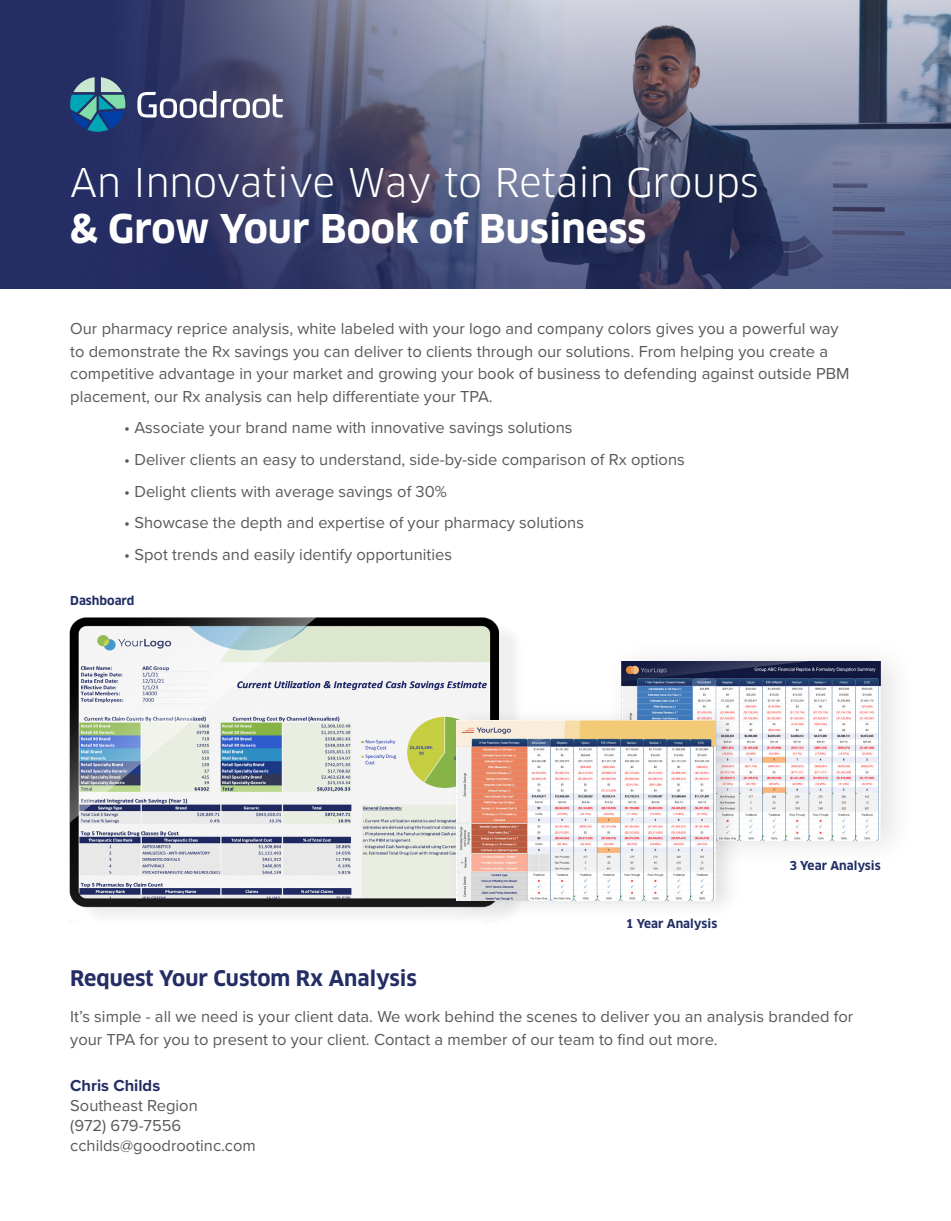
<style>
.page{position:relative;width:951px;height:1221px;background:#fff}
.page>*{position:absolute;margin:0;border:0;box-sizing:border-box;transform-origin:0 0}
.t1{font:38.7px "Clan Pro";color:#fff}
.t2{font:700 38.7px "Clan Pro";color:#fff}
.t3{font:700 21px "Clan Pro";color:#242d64}
.t4{font:16.5px/22.5px "Proxima Nova";color:#575a5b}
.t5{font:700 16.5px "Proxima Nova";color:#242d64}
.t6{font:700 12px "Clan Pro";color:#212f65}
</style>
<div class="page">
<svg style="left:0;top:0;width:950px;height:288px;background:#585f82"></svg>
<svg style="left:70px;top:77px;width:55px;height:55px;background:#3d7994"></svg>
<svg style="left:137px;top:91px;width:146px;height:27px"></svg>
<img style="left:69px;top:617px;width:441px;height:304px">
<div style="left:603px;top:636px;width:314px;height:234px;background:#231f20;opacity:.13"></div>
<img style="left:621px;top:661px;width:259px;height:179px">
<div style="left:449px;top:706px;width:292px;height:212px;background:#231f20;opacity:.13"></div>
<img style="left:456px;top:720px;width:259px;height:180px">
<p class="t1" style="left:70px;top:160px;width:690px">An Innovative Way to Retain Groups</p>
<p class="t2" style="left:70px;top:206px;width:577px">&amp; Grow Your Book of Business</p>
<p class="t4" style="left:70px;top:317px;width:780px">Our pharmacy reprice analysis, white labeled with your logo and company colors gives you a powerful way to demonstrate the Rx savings you can deliver to clients through our solutions. From helping you create a competitive advantage in your market and growing your book of business to defending against outside PBM placement, our Rx analysis can help differentiate your TPA.</p>
<p class="t4" style="left:124px;top:416px;width:449px">• Associate your brand name with innovative savings solutions</p>
<p class="t4" style="left:124px;top:447px;width:562px">• Deliver clients an easy to understand, side-by-side comparison of Rx options</p>
<p class="t4" style="left:124px;top:479px;width:324px">• Delight clients with average savings of 30%</p>
<p class="t4" style="left:124px;top:510px;width:461px">• Showcase the depth and expertise of your pharmacy solutions</p>
<p class="t4" style="left:124px;top:542px;width:329px">• Spot trends and easily identify opportunities</p>
<p class="t6" style="left:70px;top:594px;width:66px">Dashboard</p>
<p class="t6" style="left:626px;top:916px;width:93px">1 Year Analysis</p>
<p class="t6" style="left:789px;top:858px;width:93px">3 Year Analysis</p>
<p class="t3" style="left:70px;top:966px;width:348px">Request Your Custom Rx Analysis</p>
<p class="t4" style="left:70px;top:1004px;width:784px">It’s simple - all we need is your client data. We work behind the scenes to deliver you an analysis branded for your TPA for you to present to your client. Contact a member of our team to find out more.</p>
<p class="t5" style="left:70px;top:1073px;width:91px">Chris Childs</p>
<p class="t4" style="left:70px;top:1093px;width:129px">Southeast Region</p>
<p class="t4" style="left:70px;top:1113px;width:113px">(972) 679-7556</p>
<p class="t4" style="left:70px;top:1133px;width:187px">cchilds@goodrootinc.com</p>
</div>
